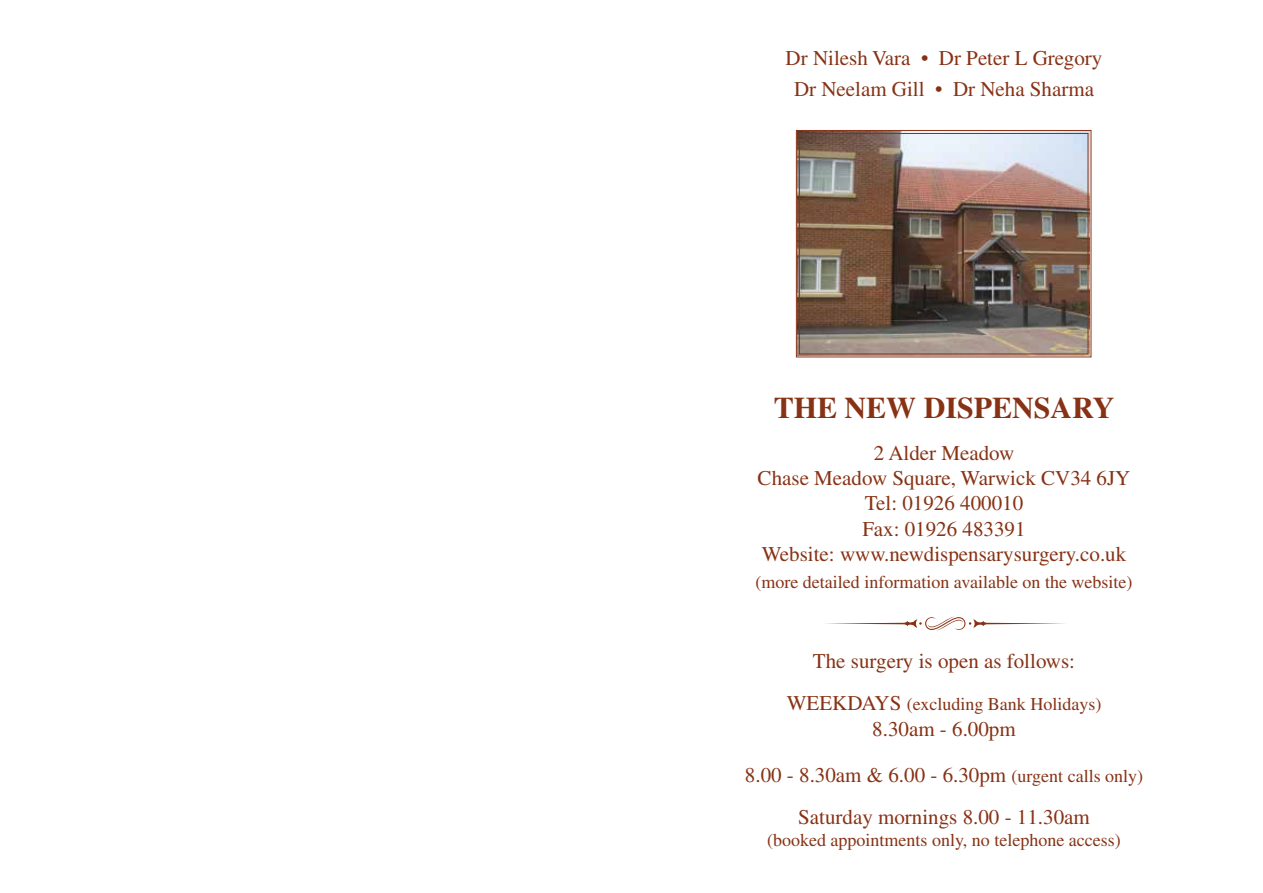
<style>
.page{position:relative;width:1263px;height:893px;background:#fff}
.page>*{position:absolute;margin:0;border:0;box-sizing:border-box;transform-origin:0 0}
.t1{font:700 30px "Times LT Std";color:#873215}
.t2{font:21px/25.2px "Times LT Std";color:#873215;text-align:center}
.t3{font:18px "Times LT Std";color:#873215}
.s1{font-size:21px}
.s2{font-size:18px}
</style>
<div class="page">
<img style="left:796px;top:130px;width:295px;height:228px">
<div style="left:799px;top:133px;width:289px;height:221px;border:1px solid #873215"></div>
<svg style="left:825px;top:617px;width:240px;height:13px"></svg>
<p class="t2" style="left:786px;top:42px;width:318px;line-height:31.2px">Dr Nilesh Vara • Dr Peter L Gregory<br>Dr Neelam Gill • Dr Neha Sharma</p>
<h1 class="t1" style="left:774px;top:390px;width:342px">THE NEW DISPENSARY</h1>
<p class="t2" style="left:758px;top:440px;width:374px">2 Alder Meadow<br>Chase Meadow Square, Warwick CV34 6JY<br>Tel: 01926 400010<br>Fax: 01926 483391<br>Website: www.newdispensarysurgery.co.uk</p>
<p class="t3" style="left:755px;top:572px;width:379px">(more detailed information available on the website)</p>
<p class="t2" style="left:813px;top:648px;width:264px">The surgery is open as follows:</p>
<p class="t3" style="left:787px;top:694px;width:316px"><span class="s1">WEEKDAYS</span> (excluding Bank Holidays)</p>
<p class="t2" style="left:872px;top:716px;width:145px">8.30am - 6.00pm</p>
<p class="t2" style="left:745px;top:754px;width:400px;line-height:42.2px">8.00 - 8.30am &amp; 6.00 - 6.30pm <span class="s2">(urgent calls only)<br></span>Saturday mornings 8.00 - 11.30am</p>
<p class="t3" style="left:767px;top:830px;width:355px">(booked appointments only, no telephone access)</p>
</div>
